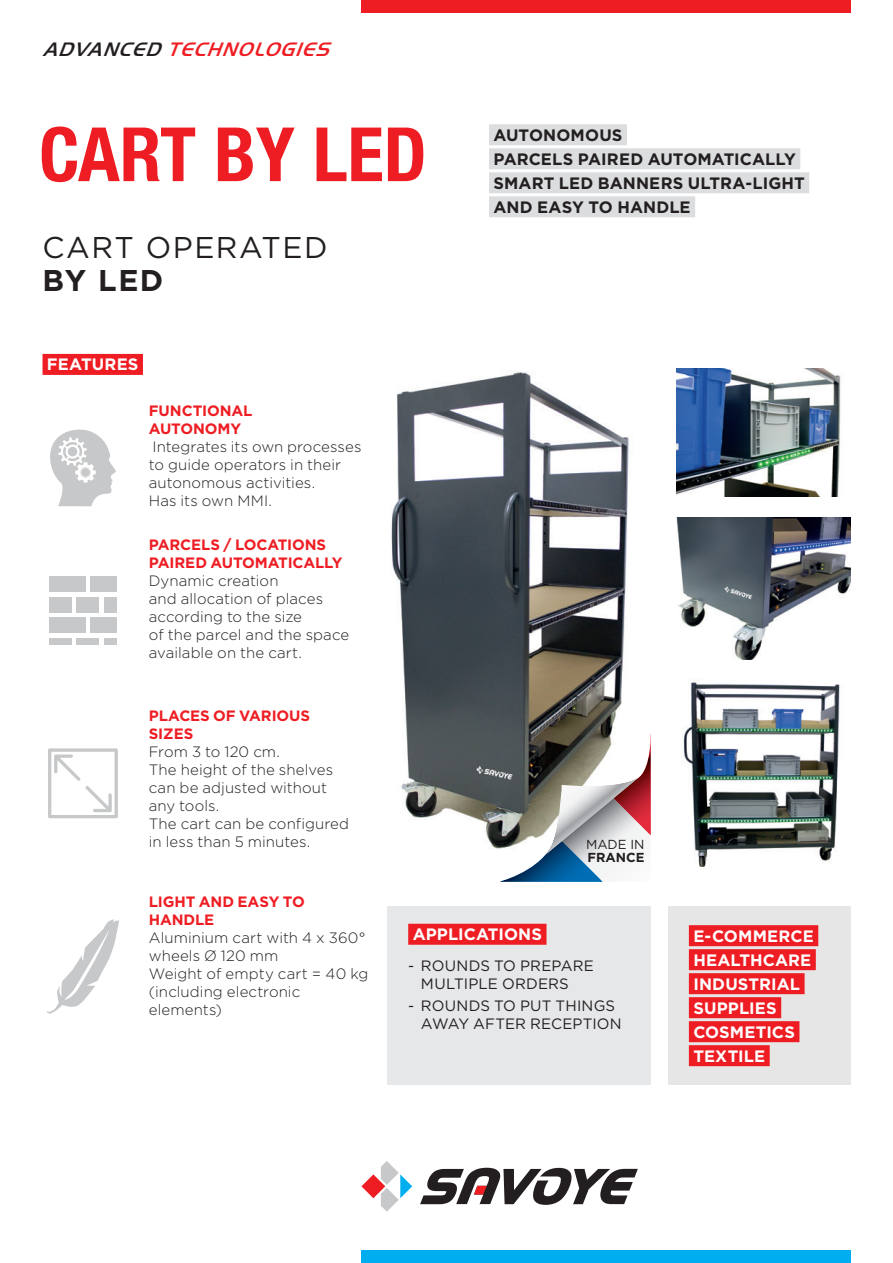
<style>
.page{position:relative;width:893px;height:1263px;background:#fff}
.page>*{position:absolute;margin:0;border:0;box-sizing:border-box;transform-origin:0 0}
.t1{font:700 condensed 75px "Helvetica Neue LT Std";color:#ee1d23}
.t2{font:30px "Gotham";letter-spacing:.05em;color:#231f20}
.t3{font:700 30px "Gotham";color:#231f20}
.t4{font:italic 500 20.25px "Handel Got D";color:#ee1d23}
.t5{font:700 16.5px "Gotham";letter-spacing:.005em;color:#231f20}
.t6{font:700 16.5px "Gotham";letter-spacing:.01em;color:#fff}
.t7{font:300 15px/18px "Gotham";letter-spacing:.005em;color:#231f20}
.t8{font:700 15px/18px "Gotham";letter-spacing:-.01em;color:#ee1d23}
.t9{font:15px/18px "Gotham";letter-spacing:.01em;color:#231f20}
.t10{font:13.05px "Gotham";color:#231f20}
.t11{font:700 13.05px "Gotham";color:#231f20}
.s1{color:#231f20}
</style>
<div class="page">
<img style="left:391px;top:372px;width:238px;height:477px">
<svg style="left:499px;top:730px;width:152px;height:152px"></svg>
<div style="left:489px;top:124px;width:138px;height:21px;background:#dcdddf"></div>
<div style="left:489px;top:148px;width:311px;height:21px;background:#dcdddf"></div>
<div style="left:489px;top:172px;width:320px;height:21px;background:#dcdddf"></div>
<div style="left:489px;top:196px;width:206px;height:21px;background:#dcdddf"></div>
<div style="left:361px;top:0;width:489px;height:13px;background:#ee1d23"></div>
<div style="left:361px;top:1250px;width:489px;height:13px;background:#00aeef"></div>
<svg style="left:420px;top:1168px;width:218px;height:37px"></svg>
<svg style="left:361px;top:1161px;width:51px;height:51px"></svg>
<div style="left:387px;top:906px;width:264px;height:178px;background:#e6e7e9"></div>
<div style="left:408px;top:924px;width:138px;height:21px;background:#ee1d23"></div>
<div style="left:43px;top:354px;width:100px;height:21px;background:#ee1d23"></div>
<div style="left:668px;top:906px;width:182px;height:178px;background:#e7e6e6"></div>
<div style="left:689px;top:925px;width:129px;height:21px;background:#ee1d23"></div>
<div style="left:689px;top:949px;width:127px;height:21px;background:#ee1d23"></div>
<div style="left:689px;top:973px;width:116px;height:21px;background:#ee1d23"></div>
<div style="left:689px;top:997px;width:92px;height:21px;background:#ee1d23"></div>
<div style="left:689px;top:1021px;width:110px;height:21px;background:#ee1d23"></div>
<div style="left:689px;top:1045px;width:81px;height:21px;background:#ee1d23"></div>
<img style="left:676px;top:369px;width:165px;height:127px">
<img style="left:676px;top:517px;width:174px;height:143px">
<img style="left:683px;top:682px;width:157px;height:185px">
<svg style="left:47px;top:919px;width:72px;height:95px"></svg>
<svg style="left:50px;top:429px;width:66px;height:77px"></svg>
<div style="left:81px;top:468px;width:9px;height:9px;background:#c7c8ca;border-radius:50%"></div>
<div style="left:49px;top:576px;width:37px;height:16px;background:#c7c8ca"></div>
<div style="left:90px;top:576px;width:27px;height:16px;background:#c7c8ca"></div>
<div style="left:49px;top:617px;width:37px;height:16px;background:#c7c8ca"></div>
<div style="left:90px;top:617px;width:27px;height:16px;background:#c7c8ca"></div>
<div style="left:49px;top:597px;width:23px;height:16px;background:#c7c8ca"></div>
<div style="left:77px;top:597px;width:22px;height:16px;background:#c7c8ca"></div>
<div style="left:104px;top:597px;width:13px;height:16px;background:#c7c8ca"></div>
<div style="left:49px;top:638px;width:23px;height:6px;background:#c7c8ca"></div>
<div style="left:77px;top:638px;width:22px;height:6px;background:#c7c8ca"></div>
<div style="left:104px;top:638px;width:13px;height:6px;background:#c7c8ca"></div>
<svg style="left:48px;top:748px;width:70px;height:70px"></svg>
<p class="t4" style="left:43px;top:38px;width:296px"><span class="s1">ADVANCED</span> TECHNOLOGIES</p>
<p class="t1" style="left:39px;top:109px;width:389px">CART BY LED</p>
<p class="t2" style="left:43px;top:228px;width:287px">CART OPERATED</p>
<p class="t3" style="left:43px;top:260px;width:122px">BY LED</p>
<p class="t6" style="left:47px;top:354px;width:93px">FEATURES</p>
<p class="t8" style="left:149px;top:402px;width:105px">FUNCTIONAL</p>
<p class="t8" style="left:149px;top:420px;width:94px">AUTONOMY</p>
<p class="t7" style="left:149px;top:437px;width:214px">Integrates its own processes to guide operators in their autonomous activities.</p>
<p class="t7" style="left:149px;top:491px;width:125px">Has its own MMI.</p>
<p class="t8" style="left:149px;top:535px;width:195px">PARCELS / LOCATIONS<br>PAIRED AUTOMATICALLY</p>
<p class="t7" style="left:149px;top:571px;width:131px">Dynamic creation</p>
<p class="t7" style="left:149px;top:589px;width:176px">and allocation of places according to the size</p>
<p class="t7" style="left:149px;top:625px;width:202px">of the parcel and the space available on the cart.</p>
<p class="t8" style="left:149px;top:707px;width:163px">PLACES OF VARIOUS</p>
<p class="t8" style="left:149px;top:725px;width:46px">SIZES</p>
<p class="t7" style="left:149px;top:743px;width:133px">From 3 to 120 cm.</p>
<p class="t7" style="left:149px;top:761px;width:186px">The height of the shelves can be adjusted without</p>
<p class="t7" style="left:149px;top:797px;width:72px">any tools.</p>
<p class="t7" style="left:149px;top:815px;width:202px">The cart can be configured in less than 5 minutes.</p>
<p class="t5" style="left:493px;top:124px;width:131px">AUTONOMOUS</p>
<p class="t5" style="left:493px;top:148px;width:304px">PARCELS PAIRED AUTOMATICALLY</p>
<p class="t5" style="left:493px;top:172px;width:313px">SMART LED BANNERS ULTRA-LIGHT</p>
<p class="t5" style="left:493px;top:196px;width:199px">AND EASY TO HANDLE</p>
<p class="t10" style="left:586px;top:836px;width:60px">MADE IN</p>
<p class="t11" style="left:588px;top:849px;width:58px">FRANCE</p>
<p class="t8" style="left:149px;top:893px;width:158px">LIGHT AND EASY TO</p>
<p class="t8" style="left:149px;top:911px;width:67px">HANDLE</p>
<p class="t7" style="left:149px;top:929px;width:218px">Aluminium cart with 4 x 360° wheels Ø 120 mm</p>
<p class="t7" style="left:149px;top:965px;width:221px">Weight of empty cart = 40 kg</p>
<p class="t7" style="left:149px;top:983px;width:153px">(including electronic elements)</p>
<p class="t6" style="left:413px;top:923px;width:131px">APPLICATIONS</p>
<p class="t9" style="left:421px;top:956px;width:174px;text-indent:-13px">- ROUNDS TO PREPARE<br>MULTIPLE ORDERS</p>
<p class="t9" style="left:421px;top:997px;width:202px;text-indent:-13px">- ROUNDS TO PUT THINGS<br>AWAY AFTER RECEPTION</p>
<p class="t6" style="left:693px;top:925px;width:122px">E-COMMERCE</p>
<p class="t6" style="left:693px;top:949px;width:119px">HEALTHCARE</p>
<p class="t6" style="left:693px;top:973px;width:108px">INDUSTRIAL</p>
<p class="t6" style="left:693px;top:997px;width:85px">SUPPLIES</p>
<p class="t6" style="left:693px;top:1021px;width:103px">COSMETICS</p>
<p class="t6" style="left:693px;top:1045px;width:73px">TEXTILE</p>
</div>
